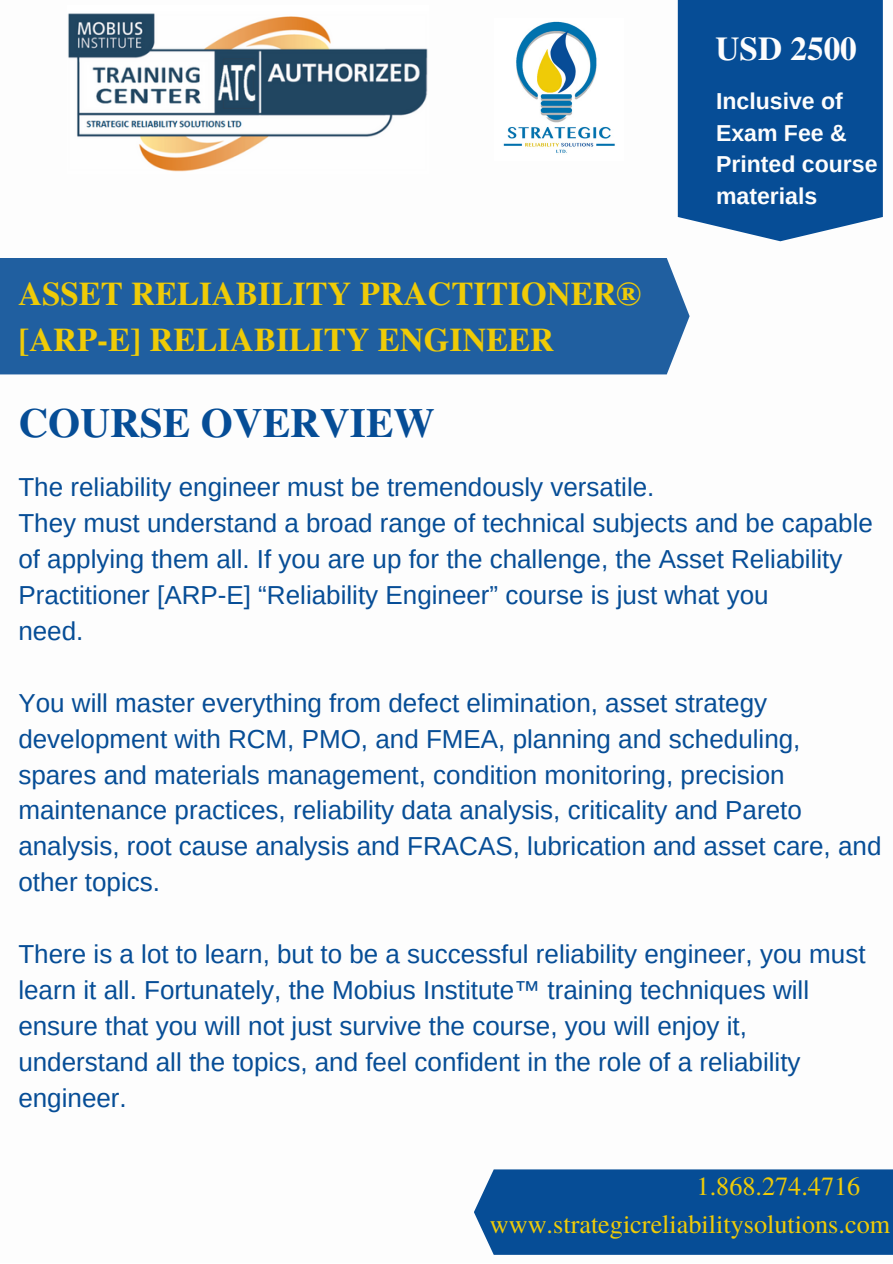
<style>
.page{position:relative;width:893px;height:1264px;background:#fff}
.page>*{position:absolute;margin:0;border:0;box-sizing:border-box;transform-origin:0 0}
.t1{font:700 41.25px "Te X Gyre Termes";color:#064d96}
.t2{font:700 33.3px "Te X Gyre Termes";color:#fdfdfd}
.t3{font:700 33px "Te X Gyre Termes";color:#efcb07}
.t4{font:26.25px "Te X Gyre Termes";color:#efcb07}
.t5{font:25.95px/36px "Arimo";color:#064d96}
.t6{font:700 23.1px/31.5px "Arimo";color:#fdfdfd}
</style>
<div class="page">
<div style="left:677px;top:0;width:205px;height:241px;background:#064d96"></div>
<div style="left:0;top:258px;width:689px;height:116px;background:#205fa0"></div>
<div style="left:474px;top:1169px;width:418px;height:85px;background:#064d96"></div>
<img style="left:68px;top:13px;width:360px;height:159px">
<img style="left:503px;top:21px;width:112px;height:132px">
<p class="t2" style="left:715px;top:23px;width:143px">USD 2500</p>
<p class="t3" style="left:18px;top:268px;width:624px">ASSET RELIABILITY PRACTITIONER®</p>
<p class="t3" style="left:18px;top:314px;width:537px">[ARP-E] RELIABILITY ENGINEER</p>
<p class="t1" style="left:18px;top:391px;width:418px">COURSE OVERVIEW</p>
<p class="t6" style="left:716px;top:86px;width:163px">Inclusive of<br>Exam Fee &amp;<br>Printed course materials</p>
<p class="t5" style="left:18px;top:468px;width:637px">The reliability engineer must be tremendously versatile.</p>
<p class="t5" style="left:18px;top:504px;width:856px">They must understand a broad range of technical subjects and be capable of applying them all. If you are up for the challenge, the Asset Reliability<br>Practitioner [ARP-E] “Reliability Engineer” course is just what you</p>
<p class="t5" style="left:18px;top:612px;width:67px">need.</p>
<p class="t5" style="left:18px;top:684px;width:783px">You will master everything from defect elimination, asset strategy development with RCM, PMO, and FMEA, planning and scheduling, spares and materials management, condition monitoring, precision</p>
<p class="t5" style="left:18px;top:792px;width:864px">maintenance practices, reliability data analysis, criticality and Pareto analysis, root cause analysis and FRACAS, lubrication and asset care, and other topics.</p>
<p class="t5" style="left:18px;top:936px;width:848px">There is a lot to learn, but to be a successful reliability engineer, you must learn it all. Fortunately, the Mobius Institute™ training techniques will ensure that you will not just survive the course, you will enjoy it, understand all the topics, and feel confident in the role of a reliability engineer.</p>
<p class="t4" style="left:696px;top:1167px;width:165px">1.868.274.4716</p>
<p class="t4" style="left:490px;top:1205px;width:402px">www.strategicreliabilitysolutions.com</p>
</div>
